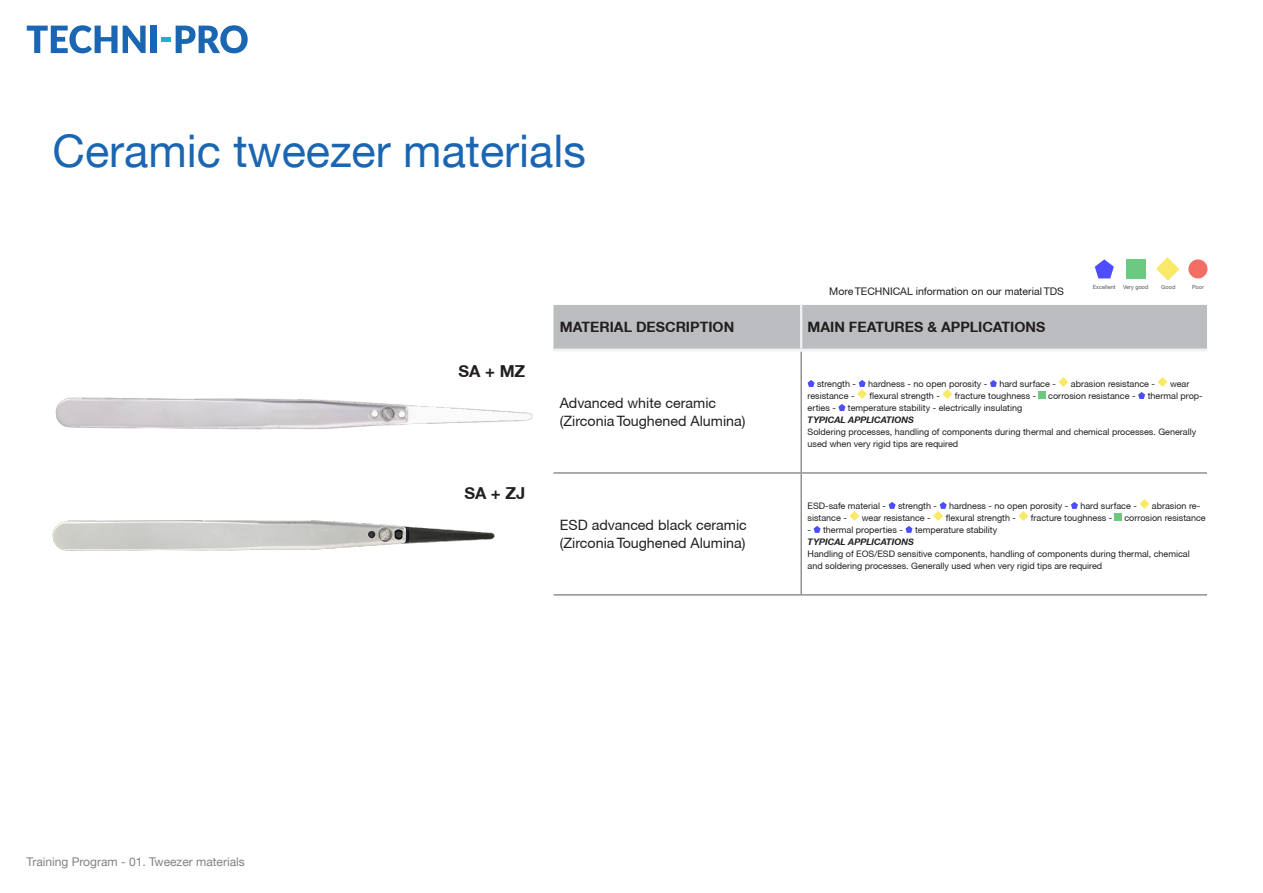
<style>
.page{position:relative;width:1263px;height:893px;background:#fff}
.page>*{position:absolute;margin:0;border:0;box-sizing:border-box;transform-origin:0 0}
.t1{font:45px "Helvetica Neue LT";color:#1a66b2}
.t2{font:700 16.5px "Helvetica Neue CE";color:#231f20}
.t3{font:14.25px/18px "Helvetica Neue CE";color:#231f20}
.t4{font:700 14.25px "Helvetica Neue CE";color:#231f20}
.t5{font:12px "Helvetica Neue LT";color:#808285}
.t6{font:10.5px "Helvetica Neue CE";color:#231f20}
.t7{font:9px/12px "Helvetica Neue CE";color:#231f20}
.t8{font:5.7px "Helvetica Neue CE";color:#57585a}
.s1{font-weight:700;font-style:italic}
</style>
<div class="page">
<svg style="left:27px;top:25px;width:119px;height:28px"></svg>
<div style="left:151px;top:26px;width:6px;height:27px;background:#1a66b2"></div>
<div style="left:161px;top:37px;width:10px;height:5px;background:#1fb0cf"></div>
<svg style="left:176px;top:25px;width:72px;height:28px"></svg>
<div style="left:553px;top:305px;width:654px;height:44px;background:#bcbdc0"></div>
<hr style="left:801px;top:352px;width:1px;height:120px;background:#6c6d70">
<hr style="left:553px;top:472px;width:248px;height:1px;background:#6c6d70">
<hr style="left:801px;top:472px;width:406px;height:1px;background:#6c6d70">
<hr style="left:801px;top:473px;width:1px;height:121px;background:#6c6d70">
<hr style="left:553px;top:594px;width:248px;height:1px;background:#6c6d70">
<hr style="left:801px;top:594px;width:406px;height:1px;background:#6c6d70">
<hr style="left:553px;top:349px;width:248px;height:3px;background:#f1f2f3">
<hr style="left:801px;top:349px;width:406px;height:3px;background:#f1f2f3">
<hr style="left:800px;top:305px;width:2px;height:44px;background:#f1f2f3">
<svg style="left:807px;top:380px;width:8px;height:7px"></svg>
<svg style="left:990px;top:380px;width:7px;height:7px"></svg>
<svg style="left:1058px;top:377px;width:10px;height:10px"></svg>
<svg style="left:1158px;top:377px;width:9px;height:10px"></svg>
<svg style="left:857px;top:380px;width:10px;height:19px"></svg>
<svg style="left:942px;top:389px;width:10px;height:10px"></svg>
<div style="left:1039px;top:392px;width:7px;height:7px;background:#6bc981"></div>
<svg style="left:1138px;top:392px;width:7px;height:7px"></svg>
<svg style="left:838px;top:404px;width:7px;height:7px"></svg>
<svg style="left:888px;top:502px;width:8px;height:7px"></svg>
<svg style="left:1071px;top:502px;width:7px;height:7px"></svg>
<svg style="left:1139px;top:499px;width:10px;height:10px"></svg>
<svg style="left:849px;top:511px;width:10px;height:10px"></svg>
<svg style="left:933px;top:502px;width:14px;height:19px"></svg>
<svg style="left:1018px;top:511px;width:10px;height:10px"></svg>
<div style="left:1115px;top:514px;width:7px;height:7px;background:#6bc981"></div>
<svg style="left:813px;top:526px;width:8px;height:7px"></svg>
<svg style="left:905px;top:526px;width:7px;height:7px"></svg>
<img style="left:55px;top:397px;width:478px;height:33px">
<img style="left:52px;top:520px;width:443px;height:31px">
<svg style="left:1188px;top:259px;width:19px;height:19px"></svg>
<div style="left:1126px;top:259px;width:19px;height:19px;background:#6bc981"></div>
<svg style="left:1156px;top:257px;width:23px;height:24px"></svg>
<svg style="left:1095px;top:259px;width:19px;height:19px"></svg>
<p class="t1" style="left:53px;top:124px;width:535px">Ceramic tweezer materials</p>
<p class="t2" style="left:459px;top:361px;width:68px">SA + MZ</p>
<p class="t6" style="left:829px;top:285px;width:236px">More TECHNICAL information on our material TDS</p>
<p class="t4" style="left:560px;top:318px;width:176px">MATERIAL DESCRIPTION</p>
<p class="t4" style="left:807px;top:318px;width:239px">MAIN FEATURES &amp; APPLICATIONS</p>
<p class="t8" style="left:1093px;top:284px;width:24px">Excellent</p>
<p class="t8" style="left:1123px;top:284px;width:27px">Very good</p>
<p class="t8" style="left:1161px;top:284px;width:16px">Good</p>
<p class="t8" style="left:1192px;top:284px;width:13px">Poor</p>
<h3 class="t5" style="left:27px;top:855px;width:220px">Training Program - 01. Tweezer materials</h3>
<p class="t2" style="left:464px;top:483px;width:62px">SA + ZJ</p>
<p class="t3" style="left:560px;top:394px;width:187px">Advanced white ceramic (Zirconia Toughened Alumina)</p>
<p class="t3" style="left:560px;top:516px;width:188px">ESD advanced black ceramic (Zirconia Toughened Alumina)</p>
<p class="t7" style="left:817px;top:378px;width:41px">strength -</p>
<p class="t7" style="left:868px;top:378px;width:121px">hardness - no open porosity -</p>
<p class="t7" style="left:999px;top:378px;width:58px">hard surface -</p>
<p class="t7" style="left:1071px;top:378px;width:86px">abrasion resistance -</p>
<p class="t7" style="left:1170px;top:378px;width:21px">wear</p>
<p class="t7" style="left:807px;top:390px;width:49px">resistance -</p>
<p class="t7" style="left:869px;top:390px;width:72px">flexural strength -</p>
<p class="t7" style="left:955px;top:390px;width:83px">fracture toughness -</p>
<p class="t7" style="left:1048px;top:390px;width:89px">corrosion resistance -</p>
<p class="t7" style="left:1148px;top:390px;width:57px">thermal prop-</p>
<p class="t7" style="left:807px;top:402px;width:30px">erties -</p>
<p class="t7" style="left:807px;top:402px;width:390px;text-indent:40px">temperature stability - electrically insulating<br><span class="s1">TYPICAL APPLICATIONS<br></span>Soldering processes, handling of components during thermal and chemical processes. Generally used when very rigid tips are required</p>
<p class="t7" style="left:807px;top:500px;width:80px">ESD-safe material -</p>
<p class="t7" style="left:898px;top:500px;width:41px">strength -</p>
<p class="t7" style="left:949px;top:500px;width:121px">hardness - no open porosity -</p>
<p class="t7" style="left:1080px;top:500px;width:58px">hard surface -</p>
<p class="t7" style="left:1152px;top:500px;width:50px">abrasion re-</p>
<p class="t7" style="left:807px;top:512px;width:41px">sistance -</p>
<p class="t7" style="left:862px;top:512px;width:70px">wear resistance -</p>
<p class="t7" style="left:946px;top:512px;width:72px">flexural strength -</p>
<p class="t7" style="left:1031px;top:512px;width:83px">fracture toughness -</p>
<p class="t7" style="left:1124px;top:512px;width:83px">corrosion resistance</p>
<p class="t7" style="left:807px;top:524px;width:97px">- thermal properties -</p>
<p class="t7" style="left:915px;top:524px;width:84px">temperature stability</p>
<p class="t7" style="left:807px;top:536px;width:384px"><span class="s1">TYPICAL APPLICATIONS<br></span>Handling of EOS/ESD sensitive components, handling of components during thermal, chemical and soldering processes. Generally used when very rigid tips are required</p>
</div>
